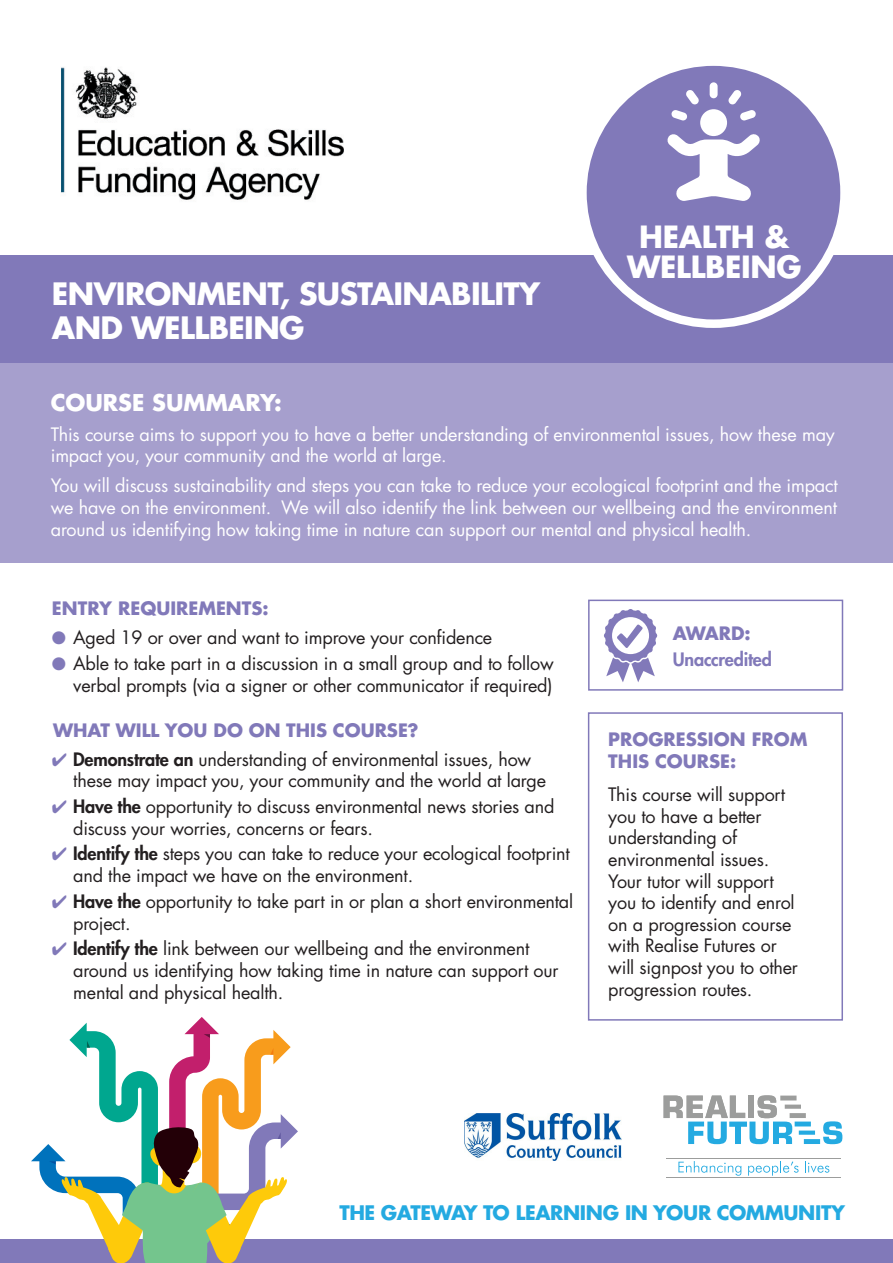
<style>
.page{position:relative;width:893px;height:1263px;background:#fff}
.page>*{position:absolute;margin:0;border:0;box-sizing:border-box;transform-origin:0 0}
.t1{font:700 30px/34.5px "Futura LT Pro";letter-spacing:-.02em;color:#fff}
.t2{font:700 29.85px/29.7px "Futura LT Pro";letter-spacing:-.01em;color:#fff;text-align:center}
.t3{font:700 22.5px "Futura LT Pro";color:#fff}
.t4{font:700 19.5px "Futura LT Pro";letter-spacing:-.02em;color:#24aae1}
.t5{font:18px/21.6px "Futura LT Pro";letter-spacing:-.01em;color:#231f20}
.t6{font:18px/21.6px "Futura LT Pro";letter-spacing:-.01em;color:#fff}
.t7{font:700 18px/21.6px "Futura LT Pro";color:#8179b9}
.t8{font:800 18px "Futura LT Pro";letter-spacing:-.01em;color:#8179b9}
.s1{color:#8179b9}
.s2{font-weight:800}
</style>
<div class="page">
<img style="left:61px;top:67px;width:283px;height:133px">
<div style="left:0;top:362px;width:893px;height:200px;background:#a69fcd"></div>
<div style="left:0;top:255px;width:893px;height:107px;background:#8179b9"></div>
<div style="left:780px;top:1095px;width:16px;height:5px;background:#9c9d9c"></div>
<div style="left:785px;top:1104px;width:16px;height:5px;background:#9c9d9c"></div>
<div style="left:790px;top:1113px;width:16px;height:5px;background:#9c9d9c"></div>
<hr style="left:666px;top:1158px;width:175px;height:1px;background:#9c9d9c">
<hr style="left:666px;top:1177px;width:175px;height:1px;background:#9c9d9c">
<div style="left:795px;top:1121px;width:16px;height:5px;background:#24aae1"></div>
<div style="left:799px;top:1130px;width:16px;height:5px;background:#24aae1"></div>
<div style="left:804px;top:1139px;width:16px;height:5px;background:#24aae1"></div>
<svg style="left:823px;top:1121px;width:19px;height:23px"></svg>
<svg style="left:664px;top:1095px;width:128px;height:49px"></svg>
<svg style="left:678px;top:1161px;width:63px;height:15px"></svg>
<svg style="left:748px;top:1161px;width:50px;height:15px"></svg>
<svg style="left:805px;top:1161px;width:24px;height:12px"></svg>
<img style="left:464px;top:1113px;width:157px;height:48px">
<div style="left:1px;top:1240px;width:892px;height:23px;background:#8179b9"></div>
<svg style="left:31px;top:1017px;width:267px;height:246px"></svg>
<div style="left:588px;top:712px;width:255px;height:309px;border:2px solid #8179b9"></div>
<div style="left:582px;top:62px;width:262px;height:262px;background:#8179b9;border-radius:50%"></div>
<div style="left:578px;top:57px;width:271px;height:271px;border:8px solid #fff;border-radius:50%"></div>
<div style="left:710px;top:82px;width:8px;height:16px;background:#fff;border-radius:4px"></div>
<svg style="left:728px;top:90px;width:14px;height:14px"></svg>
<svg style="left:740px;top:110px;width:16px;height:10px"></svg>
<svg style="left:686px;top:90px;width:13px;height:14px"></svg>
<svg style="left:671px;top:110px;width:16px;height:10px"></svg>
<svg style="left:667px;top:133px;width:93px;height:68px"></svg>
<div style="left:700px;top:109px;width:27px;height:27px;background:#fff;border-radius:50%"></div>
<div style="left:588px;top:600px;width:255px;height:91px;border:2px solid #8179b9"></div>
<svg style="left:604px;top:609px;width:53px;height:73px"></svg>
<p class="t1" style="left:52px;top:275px;width:490px">ENVIRONMENT, SUSTAINABILITY<br>AND WELLBEING</p>
<p class="t2" style="left:627px;top:221px;width:176px">HEALTH &amp;<br>WELLBEING</p>
<p class="t3" style="left:51px;top:385px;width:232px">COURSE SUMMARY:</p>
<p class="t6" style="left:51px;top:423px;width:785px">This course aims to support you to have a better understanding of environmental issues, how these may impact you, your community and the world at large.</p>
<p class="t6" style="left:51px;top:475px;width:788px;text-align:justify">You will discuss sustainability and steps you can take to reduce your ecological footprint and the impact we have on the environment. We will also identify the link between our wellbeing and the environment around us identifying how taking time in nature can support our mental and physical health.</p>
<p class="t7" style="left:52px;top:597px;width:218px">ENTRY REQUIREMENTS:</p>
<p class="t5" style="left:52px;top:626px;width:442px"><span class="s1">●</span> Aged 19 or over and want to improve your confidence</p>
<p class="t5" style="left:52px;top:652px;width:503px;text-align:right"><span class="s1">●</span> Able to take part in a discussion in a small group and to follow verbal prompts (via a signer or other communicator if required)</p>
<p class="t7" style="left:53px;top:719px;width:367px">WHAT WILL YOU DO ON THIS COURSE?</p>
<p class="t5" style="left:73px;top:748px;width:474px;text-indent:-21px"><span class="s1">✔</span> <span class="s2">Demonstrate an</span> understanding of environmental issues, how these may impact you, your community and the world at large</p>
<p class="t5" style="left:73px;top:795px;width:483px;text-indent:-21px"><span class="s1">✔</span> <span class="s2">Have the</span> opportunity to discuss environmental news stories and discuss your worries, concerns or fears.</p>
<p class="t5" style="left:73px;top:843px;width:498px;text-indent:-21px"><span class="s1">✔</span> <span class="s2">Identify the</span> steps you can take to reduce your ecological footprint and the impact we have on the environment.</p>
<p class="t5" style="left:73px;top:890px;width:502px;text-indent:-21px"><span class="s1">✔</span> <span class="s2">Have the</span> opportunity to take part in or plan a short environmental project.</p>
<p class="t5" style="left:73px;top:938px;width:487px;text-indent:-21px"><span class="s1">✔</span> <span class="s2">Identify the</span> link between our wellbeing and the environment around us identifying how taking time in nature can support our mental and physical health.</p>
<p class="t7" style="left:673px;top:622px;width:80px">AWARD:</p>
<p class="t8" style="left:673px;top:645px;width:101px">Unaccredited</p>
<p class="t7" style="left:608px;top:728px;width:201px">PROGRESSION FROM<br>THIS COURSE:</p>
<p class="t5" style="left:608px;top:783px;width:191px">This course will support you to have a better understanding of environmental issues.<br>Your tutor will support you to identify and enrol on a progression course with Realise Futures or will signpost you to other progression routes.</p>
<p class="t4" style="left:339px;top:1197px;width:507px">THE GATEWAY TO LEARNING IN YOUR COMMUNITY</p>
</div>
